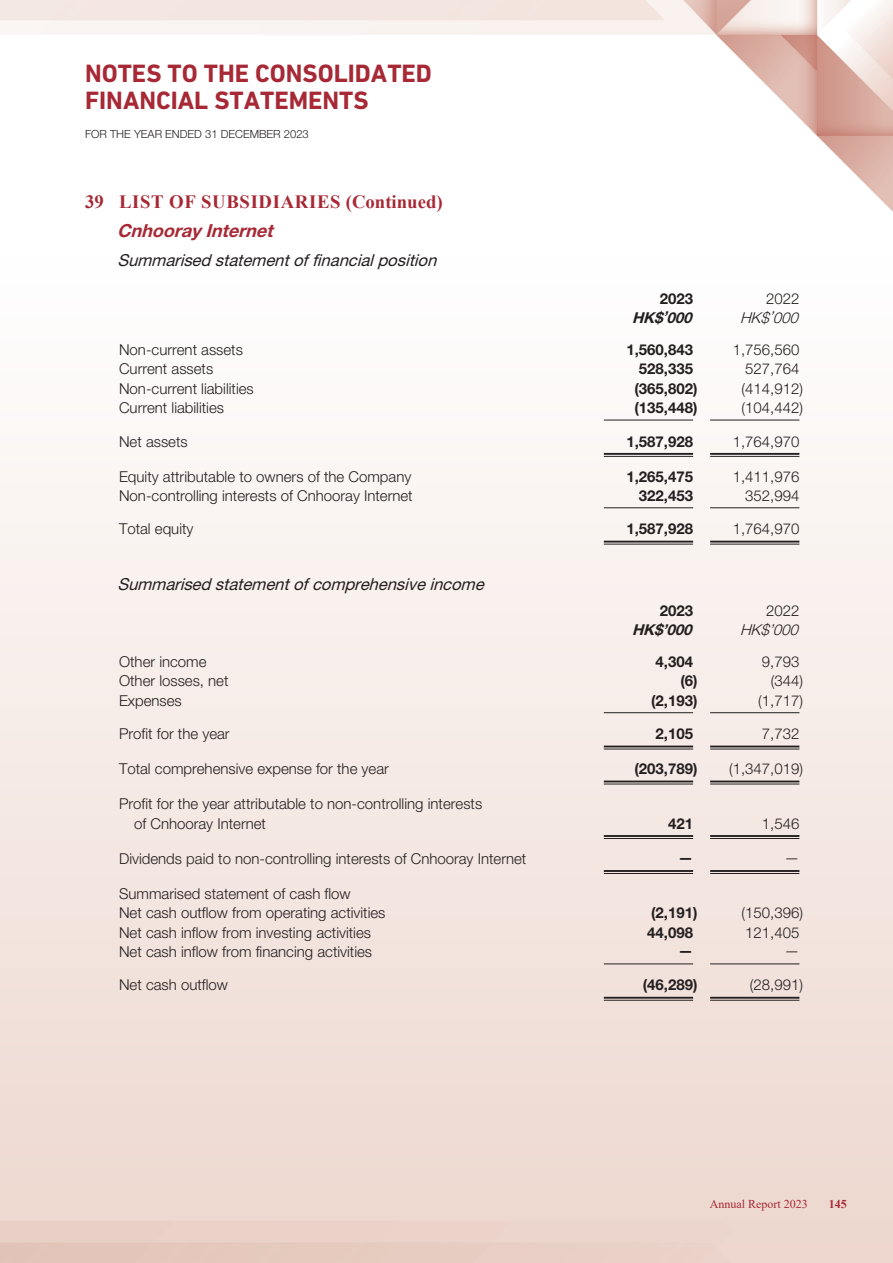
<style>
.page{position:relative;width:893px;height:1263px;background:#fff}
.page>*{position:absolute;margin:0;border:0;box-sizing:border-box;transform-origin:0 0}
.t1{font:700 25.5px/27px "DIN Next LT Pro";color:#a72936}
._3__標題{font:700 18.75px "Times New Roman";letter-spacing:.035em;color:#a72936}
._4__副標題{font:italic 700 18px "Helvetica Neue LT Std";color:#a72936}
._5__副副標題{font:italic 16.5px "Helvetica Neue LT Std";color:#231f20}
._1__內文{font:300 15px "Helvetica Neue LT Std";color:#231f20}
._1__內文-2{font:700 15px "Helvetica Neue LT Std";color:#231f20}
._1__內文-3{font:italic 700 15px "Helvetica Neue LT Std";color:#231f20}
._1__內文-4{font:italic 300 15px "Helvetica Neue LT Std";color:#231f20}
.t2{font:12px "Times New Roman";color:#a72936}
.t3{font:700 12px "Times New Roman";color:#a72936}
.t4{font:300 11.25px "Helvetica Neue LT Std";color:#231f20}
</style>
<div class="page">
<img style="left:1px;top:0;width:892px;height:212px">
<div style="left:1px;top:256px;width:892px;height:1007px;background:linear-gradient(to bottom,#feffff,#ecd6cc)"></div>
<hr style="left:604px;top:420px;width:89px;height:1px;background:#231f20">
<hr style="left:710px;top:420px;width:89px;height:1px;background:#231f20">
<hr style="left:604px;top:453px;width:89px;height:2px;background:#231f20">
<hr style="left:604px;top:456px;width:89px;height:1px;background:#231f20">
<hr style="left:710px;top:453px;width:89px;height:2px;background:#231f20">
<hr style="left:710px;top:456px;width:89px;height:1px;background:#231f20">
<hr style="left:604px;top:507px;width:89px;height:1px;background:#231f20">
<hr style="left:710px;top:507px;width:89px;height:1px;background:#231f20">
<hr style="left:604px;top:541px;width:89px;height:1px;background:#231f20">
<hr style="left:604px;top:544px;width:89px;height:1px;background:#231f20">
<hr style="left:710px;top:541px;width:89px;height:1px;background:#231f20">
<hr style="left:710px;top:544px;width:89px;height:1px;background:#231f20">
<hr style="left:604px;top:712px;width:89px;height:1px;background:#231f20">
<hr style="left:710px;top:712px;width:89px;height:1px;background:#231f20">
<hr style="left:604px;top:746px;width:89px;height:1px;background:#231f20">
<hr style="left:604px;top:749px;width:89px;height:1px;background:#231f20">
<hr style="left:710px;top:746px;width:89px;height:1px;background:#231f20">
<hr style="left:710px;top:749px;width:89px;height:1px;background:#231f20">
<hr style="left:604px;top:780px;width:89px;height:2px;background:#231f20">
<hr style="left:604px;top:784px;width:89px;height:1px;background:#231f20">
<hr style="left:710px;top:780px;width:89px;height:2px;background:#231f20">
<hr style="left:710px;top:784px;width:89px;height:1px;background:#231f20">
<hr style="left:604px;top:835px;width:89px;height:2px;background:#231f20">
<hr style="left:604px;top:838px;width:89px;height:1px;background:#231f20">
<hr style="left:710px;top:835px;width:89px;height:2px;background:#231f20">
<hr style="left:710px;top:838px;width:89px;height:1px;background:#231f20">
<hr style="left:604px;top:870px;width:89px;height:2px;background:#231f20">
<hr style="left:604px;top:873px;width:89px;height:1px;background:#231f20">
<hr style="left:710px;top:870px;width:89px;height:2px;background:#231f20">
<hr style="left:710px;top:873px;width:89px;height:1px;background:#231f20">
<hr style="left:604px;top:963px;width:89px;height:1px;background:#231f20">
<hr style="left:710px;top:963px;width:89px;height:1px;background:#231f20">
<hr style="left:604px;top:997px;width:89px;height:2px;background:#231f20">
<hr style="left:604px;top:1000px;width:89px;height:1px;background:#231f20">
<hr style="left:710px;top:997px;width:89px;height:2px;background:#231f20">
<hr style="left:710px;top:1000px;width:89px;height:1px;background:#231f20">
<h1 class="t1" style="left:85px;top:60px;width:348px">NOTES TO THE CONSOLIDATED<br>FINANCIAL STATEMENTS</h1>
<p class="t4" style="left:85px;top:127px;width:225px">FOR THE YEAR ENDED 31 DECEMBER 2023</p>
<p class="_3__標題" style="left:85px;top:188px;width:359px">39 LIST OF SUBSIDIARIES (Continued)</p>
<p class="_4__副標題" style="left:117px;top:219px;width:163px">Cnhooray Internet</p>
<p class="_5__副副標題" style="left:117px;top:250px;width:325px">Summarised statementoffinancialposition</p>
<p class="_1__內文-2" style="left:660px;top:289px;width:35px">2023</p>
<p class="_1__內文" style="left:766px;top:289px;width:35px">2022</p>
<p class="_1__內文-3" style="left:632px;top:309px;width:66px">HK$’000</p>
<p class="_1__內文-4" style="left:740px;top:309px;width:64px">HK$’000</p>
<p class="_1__內文" style="left:119px;top:340px;width:125px">Non-current assets</p>
<p class="_1__內文-2" style="left:626px;top:340px;width:68px">1,560,843</p>
<p class="_1__內文" style="left:733px;top:340px;width:68px">1,756,560</p>
<p class="_1__內文" style="left:119px;top:360px;width:96px">Current assets</p>
<p class="_1__內文-2" style="left:639px;top:360px;width:56px">528,335</p>
<p class="_1__內文" style="left:745px;top:360px;width:56px">527,764</p>
<p class="_1__內文" style="left:119px;top:379px;width:136px">Non-current liabilities</p>
<p class="_1__內文-2" style="left:634px;top:379px;width:65px">(365,802)</p>
<p class="_1__內文" style="left:742px;top:379px;width:63px">(414,912)</p>
<p class="_1__內文" style="left:119px;top:399px;width:106px">Current liabilities</p>
<p class="_1__內文-2" style="left:634px;top:399px;width:65px">(135,448)</p>
<p class="_1__內文" style="left:742px;top:399px;width:63px">(104,442)</p>
<p class="_1__內文" style="left:119px;top:432px;width:70px">Net assets</p>
<p class="_1__內文-2" style="left:626px;top:432px;width:68px">1,587,928</p>
<p class="_1__內文" style="left:733px;top:432px;width:68px">1,764,970</p>
<p class="_1__內文" style="left:119px;top:467px;width:294px">Equity attributable to owners of the Company</p>
<p class="_1__內文-2" style="left:626px;top:467px;width:68px">1,265,475</p>
<p class="_1__內文" style="left:733px;top:467px;width:68px">1,411,976</p>
<p class="_1__內文" style="left:119px;top:486px;width:295px">Non-controlling interests of Cnhooray Internet</p>
<p class="_1__內文-2" style="left:639px;top:486px;width:56px">322,453</p>
<p class="_1__內文" style="left:745px;top:486px;width:56px">352,994</p>
<p class="_1__內文" style="left:119px;top:520px;width:76px">Total equity</p>
<p class="_1__內文-2" style="left:626px;top:520px;width:68px">1,587,928</p>
<p class="_1__內文" style="left:733px;top:520px;width:68px">1,764,970</p>
<p class="_5__副副標題" style="left:117px;top:574px;width:373px">Summarised statementofcomprehensiveincome</p>
<p class="_1__內文-2" style="left:660px;top:601px;width:35px">2023</p>
<p class="_1__內文" style="left:766px;top:601px;width:35px">2022</p>
<p class="_1__內文-3" style="left:632px;top:621px;width:66px">HK$’000</p>
<p class="_1__內文-4" style="left:740px;top:621px;width:64px">HK$’000</p>
<p class="_1__內文" style="left:119px;top:652px;width:89px">Other income</p>
<p class="_1__內文-2" style="left:656px;top:652px;width:39px">4,304</p>
<p class="_1__內文" style="left:762px;top:652px;width:39px">9,793</p>
<p class="_1__內文" style="left:119px;top:672px;width:111px">Other losses, net</p>
<p class="_1__內文-2" style="left:680px;top:672px;width:19px">(6)</p>
<p class="_1__內文" style="left:771px;top:672px;width:34px">(344)</p>
<p class="_1__內文" style="left:119px;top:691px;width:64px">Expenses</p>
<p class="_1__內文-2" style="left:651px;top:691px;width:48px">(2,193)</p>
<p class="_1__內文" style="left:758px;top:691px;width:46px">(1,717)</p>
<p class="_1__內文" style="left:119px;top:725px;width:112px">Profit for the year</p>
<p class="_1__內文-2" style="left:656px;top:724px;width:39px">2,105</p>
<p class="_1__內文" style="left:762px;top:725px;width:39px">7,732</p>
<p class="_1__內文" style="left:119px;top:760px;width:271px">Total comprehensive expense for the year</p>
<p class="_1__內文-2" style="left:634px;top:759px;width:65px">(203,789)</p>
<p class="_1__內文" style="left:729px;top:760px;width:75px">(1,347,019)</p>
<p class="_1__內文" style="left:119px;top:795px;width:365px">Profit for the year attributable to non-controlling interests</p>
<p class="_1__內文" style="left:134px;top:814px;width:133px">of Cnhooray Internet</p>
<p class="_1__內文-2" style="left:668px;top:814px;width:27px">421</p>
<p class="_1__內文" style="left:762px;top:814px;width:39px">1,546</p>
<p class="_1__內文" style="left:119px;top:849px;width:409px">Dividends paid to non-controlling interests of Cnhooray Internet</p>
<p class="_1__內文-2" style="left:678px;top:848px;width:16px">—</p>
<p class="_1__內文" style="left:784px;top:848px;width:16px">—</p>
<p class="_1__內文" style="left:119px;top:884px;width:233px">Summarised statement of cash flow</p>
<p class="_1__內文" style="left:119px;top:904px;width:268px">Net cash outflow from operating activities</p>
<p class="_1__內文-2" style="left:651px;top:903px;width:48px">(2,191)</p>
<p class="_1__內文" style="left:742px;top:904px;width:63px">(150,396)</p>
<p class="_1__內文" style="left:119px;top:923px;width:253px">Net cash inflow from investing activities</p>
<p class="_1__內文-2" style="left:647px;top:923px;width:47px">44,098</p>
<p class="_1__內文" style="left:745px;top:923px;width:56px">121,405</p>
<p class="_1__內文" style="left:119px;top:943px;width:255px">Net cash inflow from financing activities</p>
<p class="_1__內文-2" style="left:678px;top:942px;width:16px">—</p>
<p class="_1__內文" style="left:784px;top:942px;width:16px">—</p>
<p class="_1__內文" style="left:119px;top:976px;width:110px">Net cash outflow</p>
<p class="_1__內文-2" style="left:643px;top:976px;width:56px">(46,289)</p>
<p class="_1__內文" style="left:750px;top:976px;width:55px">(28,991)</p>
<p class="t2" style="left:710px;top:1196px;width:99px">Annual Report 2023</p>
<p class="t3" style="left:829px;top:1196px;width:19px">145</p>
</div>
